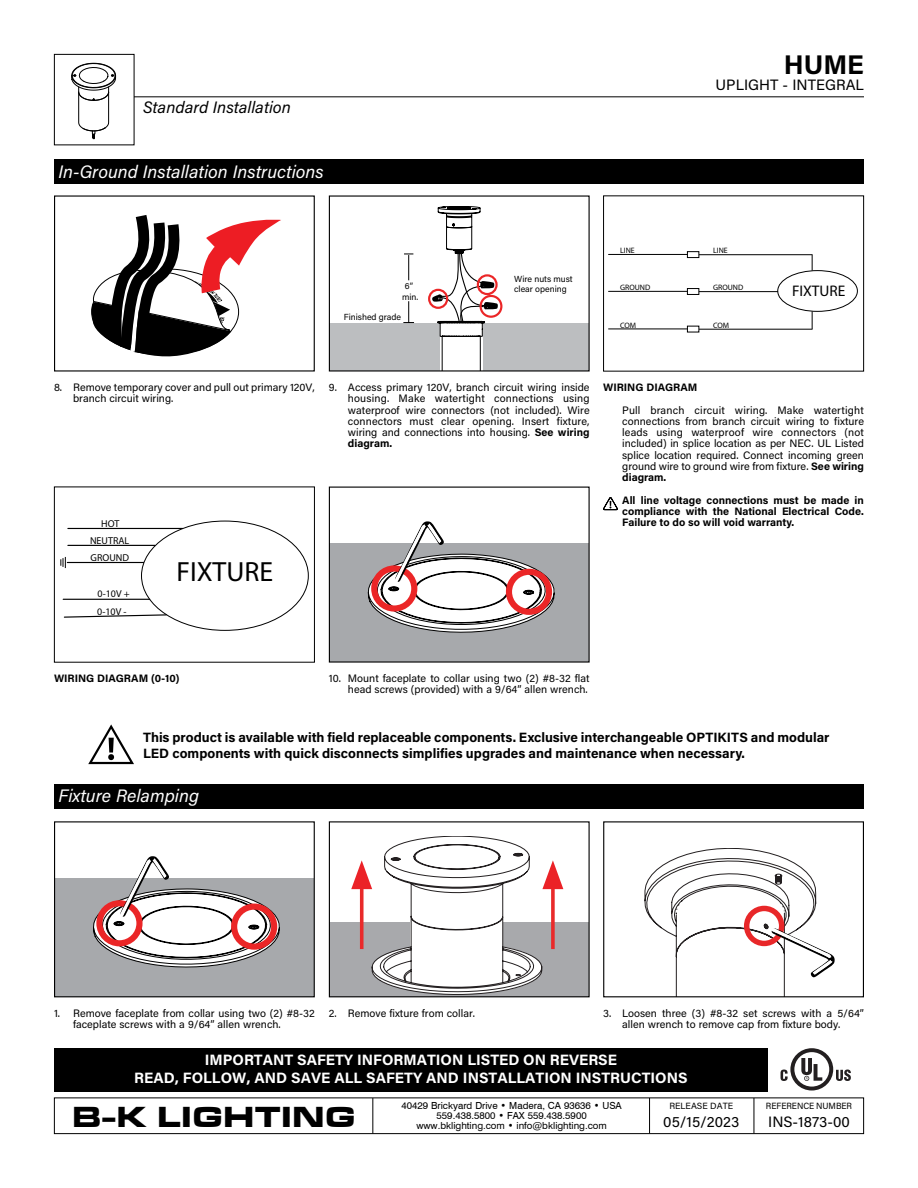
<style>
.page{position:relative;width:918px;height:1188px;background:#fff}
.page>*{position:absolute;margin:0;border:0;box-sizing:border-box;transform-origin:0 0}
.t1{font:30px "Microgramma D Bold Exte";letter-spacing:.055em;color:#000}
.t2{font:27.9px "Myriad Pro";color:#000}
.t3{font:700 27px "Acumin Pro";color:#000}
.t4{font:italic 18px "Acumin Pro";color:#fff}
.t5{font:italic 16.5px "Acumin Pro";color:#000}
.t6{font:15.45px "Myriad Pro";color:#000}
.t7{font:700 15px/18px "Acumin Pro";color:#fff;text-align:center}
.t8{font:15px "Acumin Pro";color:#000}
.t9{font:700 13.5px/16.2px "Acumin Pro";color:#000}
.t10{font:10.8px/11.2px "Acumin Pro";color:#000}
.t11{font:700 10.8px/11.2px "Acumin Pro";color:#000;text-align:justify}
.t12{font:10.05px/17.2px "Myriad Pro";color:#000;text-align:center}
.t13{font:9.75px/9.8px "Swiss 721 BT";color:#000;text-align:center}
.t14{font:9px "Acumin Pro";color:#000;scale:.95 1}
.t15{font:9px "Acumin Pro";color:#000}
.t16{font:8.85px "Acumin Pro";color:#000}
.t17{font:7.8px "Myriad Pro";color:#000}
.s1{font-weight:700}
</style>
<div class="page">
<svg style="left:836px;top:1070px;width:15px;height:11px"></svg>
<svg style="left:790px;top:1048px;width:43px;height:43px"></svg>
<div style="left:794px;top:1052px;width:35px;height:35px;background:#fff;border-radius:50%"></div>
<svg style="left:801px;top:1058px;width:21px;height:23px"></svg>
<svg style="left:781px;top:1070px;width:7px;height:11px"></svg>
<div style="left:54px;top:1048px;width:714px;height:43px;background:#000"></div>
<div style="left:54px;top:1098px;width:810px;height:36px;border:1px solid #000"></div>
<hr style="left:754px;top:1098px;width:1px;height:35px;background:#000">
<hr style="left:649px;top:1098px;width:1px;height:35px;background:#000">
<hr style="left:372px;top:1098px;width:1px;height:35px;background:#000">
<hr style="left:124px;top:96px;width:740px;height:1px;background:#000">
<div style="left:54px;top:57px;width:80px;height:88px;background:#fff"></div>
<svg style="left:72px;top:63px;width:44px;height:77px"></svg>
<div style="left:54px;top:54px;width:80px;height:91px;border:1px solid #000"></div>
<svg style="left:91px;top:215px;width:190px;height:141px"></svg>
<div style="left:54px;top:195px;width:261px;height:177px;border:1px solid #000"></div>
<div style="left:329px;top:323px;width:260px;height:48px;background:#bcbec0"></div>
<svg style="left:404px;top:254px;width:9px;height:26px"></svg>
<svg style="left:403px;top:301px;width:11px;height:22px"></svg>
<svg style="left:428px;top:206px;width:75px;height:164px"></svg>
<hr style="left:699px;top:291px;width:79px;height:1px;background:#010101">
<div style="left:778px;top:270px;width:80px;height:42px;border:1px solid #010101;border-radius:50%"></div>
<div style="left:687px;top:288px;width:12px;height:7px;background:#fff;border:1px solid #000"></div>
<hr style="left:609px;top:291px;width:78px;height:1px;background:#010101">
<hr style="left:699px;top:329px;width:113px;height:1px;background:#010101">
<hr style="left:609px;top:329px;width:78px;height:1px;background:#010101">
<hr style="left:699px;top:254px;width:113px;height:1px;background:#010101">
<div style="left:687px;top:251px;width:12px;height:7px;background:#fff;border:1px solid #000"></div>
<hr style="left:609px;top:254px;width:78px;height:1px;background:#010101">
<svg style="left:812px;top:255px;width:1px;height:16px"></svg>
<svg style="left:812px;top:311px;width:1px;height:18px"></svg>
<div style="left:603px;top:195px;width:261px;height:177px;border:1px solid #000"></div>
<svg style="left:88px;top:724px;width:46px;height:40px"></svg>
<div style="left:329px;top:923px;width:260px;height:74px;background:#a8a9ac"></div>
<svg style="left:351px;top:836px;width:212px;height:159px"></svg>
<div style="left:329px;top:821px;width:261px;height:176px;border:1px solid #000"></div>
<svg style="left:645px;top:848px;width:190px;height:147px"></svg>
<div style="left:603px;top:821px;width:261px;height:176px;border:1px solid #000"></div>
<hr style="left:68px;top:528px;width:115px;height:1px;background:#010101">
<hr style="left:68px;top:545px;width:87px;height:1px;background:#010101">
<hr style="left:67px;top:562px;width:77px;height:1px;background:#010101">
<svg style="left:61px;top:557px;width:5px;height:11px"></svg>
<svg style="left:62px;top:598px;width:106px;height:20px"></svg>
<div style="left:54px;top:487px;width:261px;height:176px;border:1px solid #000"></div>
<div style="left:54px;top:159px;width:810px;height:25px;background:#000"></div>
<div style="left:54px;top:784px;width:810px;height:24px;background:#000"></div>
<svg style="left:604px;top:510px;width:13px;height:1px"></svg>
<svg style="left:603px;top:497px;width:15px;height:13px"></svg>
<div style="left:55px;top:878px;width:259px;height:119px;background:#a7a9ac"></div>
<svg style="left:93px;top:856px;width:187px;height:112px"></svg>
<div style="left:54px;top:821px;width:261px;height:176px;border:1px solid #000"></div>
<div style="left:329px;top:543px;width:260px;height:119px;background:#a7a9ac"></div>
<svg style="left:368px;top:521px;width:187px;height:112px"></svg>
<h3 class="t5" style="left:143px;top:96px;width:149px">Standard Installation</h3>
<h3 class="t4" style="left:59px;top:159px;width:267px">In-Ground Installation Instructions</h3>
<h3 class="t3" style="left:784px;top:45px;width:82px">HUME</h3>
<h3 class="t8" style="left:716px;top:75px;width:150px">UPLIGHT - INTEGRAL</h3>
<p class="t16" style="left:514px;top:272px;width:60px">Wire nuts must</p>
<p class="t16" style="left:405px;top:280px;width:10px">6”</p>
<p class="t16" style="left:514px;top:282px;width:54px">clear opening</p>
<p class="t16" style="left:402px;top:290px;width:18px">min.</p>
<p class="t16" style="left:344px;top:311px;width:59px">Finished grade</p>
<p class="t17" style="left:620px;top:246px;width:16px">LINE</p>
<p class="t17" style="left:620px;top:283px;width:32px">GROUND</p>
<p class="t17" style="left:713px;top:283px;width:32px">GROUND</p>
<h3 class="t6" style="left:792px;top:281px;width:55px">FIXTURE</h3>
<p class="t17" style="left:713px;top:320px;width:18px">COM</p>
<p class="t17" style="left:713px;top:246px;width:16px">LINE</p>
<p class="t17" style="left:620px;top:320px;width:18px">COM</p>
<p class="t10" style="left:73px;top:381px;width:243px;text-indent:-19px">8. Remove temporary cover and pull out primary 120V, branch circuit wiring.</p>
<p class="t12" style="left:90px;top:514px;width:41px">HOT<br>NEUTRAL<br>GROUND</p>
<p class="t12" style="left:97px;top:585px;width:34px;text-align:left">0-10V +<br>0-10V -</p>
<h2 class="t2" style="left:176px;top:554px;width:98px">FIXTURE</h2>
<p class="t10" style="left:348px;top:381px;width:243px;text-align:justify;text-indent:-19px">9. Access primary 120V, branch circuit wiring inside housing. Make watertight connections using waterproof wire connectors (not included). Wire connectors must clear opening. Insert fixture, wiring and connections into housing. <span class="s1">See wiring diagram.</span></p>
<p class="t11" style="left:603px;top:381px;width:96px">WIRING DIAGRAM</p>
<p class="t10" style="left:622px;top:404px;width:243px;text-align:justify">Pull branch circuit wiring. Make watertight connections from branch circuit wiring to fixture leads using waterproof wire connectors (not included) in splice location as per NEC. UL Listed splice location required. Connect incoming green ground wire to ground wire from fixture. <span class="s1">See wiring diagram.</span></p>
<p class="t11" style="left:622px;top:494px;width:243px">All line voltage connections must be made in compliance with the National Electrical Code.<br>Failure to do so will void warranty.</p>
<p class="t11" style="left:54px;top:672px;width:127px">WIRING DIAGRAM (0-10)</p>
<p class="t10" style="left:329px;top:672px;width:262px;text-align:right">10. Mount faceplate to collar using two (2) #8-32 flat head screws (provided) with a 9/64” allen wrench.</p>
<p class="t9" style="left:143px;top:728px;width:688px">This product is available with field replaceable components. Exclusive interchangeable OPTIKITS and modular<br>LED components with quick disconnects simplifies upgrades and maintenance when necessary.</p>
<h3 class="t4" style="left:59px;top:783px;width:142px">Fixture Relamping</h3>
<p class="t10" style="left:73px;top:1007px;width:243px;text-indent:-19px">1. Remove faceplate from collar using two (2) #8-32 faceplate screws with a 9/64” allen wrench.</p>
<p class="t10" style="left:329px;top:1007px;width:148px">2. Remove fixture from collar.</p>
<p class="t10" style="left:603px;top:1007px;width:262px;text-align:center">3. Loosen three (3) #8-32 set screws with a 5/64” allen wrench to remove cap from fixture body.</p>
<h3 class="t7" style="left:134px;top:1050px;width:555px">IMPORTANT SAFETY INFORMATION LISTED ON REVERSE<br>READ, FOLLOW, AND SAVE ALL SAFETY AND INSTALLATION INSTRUCTIONS</h3>
<p class="t15" style="left:669px;top:1099px;width:65px">RELEASE DATE</p>
<h3 class="t8" style="left:663px;top:1111px;width:77px">05/15/2023</h3>
<p class="t13" style="left:401px;top:1101px;width:222px">40429 Brickyard Drive • Madera, CA 93636 • USA<br>559.438.5800 • FAX 559.438.5900</p>
<h1 class="t1" style="left:73px;top:1097px;width:283px">B-K LIGHTING</h1>
<p class="t13" style="left:416px;top:1120px;width:192px">www.bklighting.com • info@bklighting.com</p>
<p class="t14" style="left:766px;top:1099px;width:92px">REFERENCE NUMBER</p>
<h3 class="t8" style="left:768px;top:1111px;width:83px">INS-1873-00</h3>
</div>
